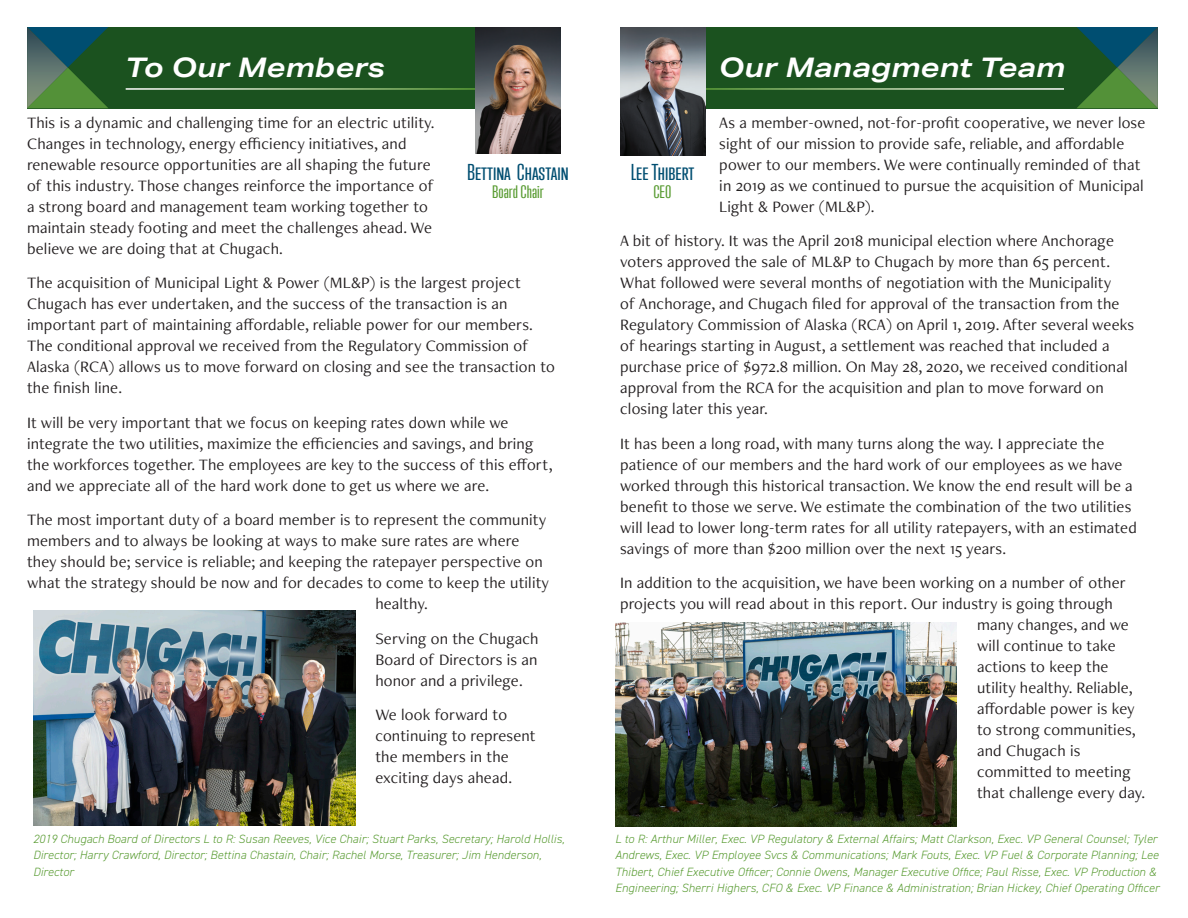
<style>
.page{position:relative;width:1188px;height:918px;background:#fff}
.page>*{position:absolute;margin:0;border:0;box-sizing:border-box;transform-origin:0 0}
.Headline{font:italic 700 27px "Aktiv Grotesk Ex";letter-spacing:.01em;color:#fff}
.Name{font:21px "Trump Gothic Pro";color:#004e71;scale:1.25 1}
.Names{font:21px "Trump Gothic Pro";color:#004e71;scale:1.25 1}
.Text{font:16.5px/21px "Freight Neo Pro";letter-spacing:.01em;color:#231f20}
.Position{font:16.5px "Trump Gothic Pro";color:#589b31;scale:1.25 1}
.t1{font:italic 300 12px/16.5px "DIN2014";letter-spacing:.01em;color:#589b31}
</style>
<div class="page">
<div style="left:685px;top:27px;width:473px;height:81px;background:#1b521f"></div>
<svg style="left:1077px;top:27px;width:81px;height:81px"></svg>
<hr style="left:697px;top:88px;width:367px;height:2px;background:#fff">
<img style="left:620px;top:27px;width:86px;height:128px">
<img style="left:615px;top:623px;width:342px;height:203px">
<div style="left:27px;top:27px;width:473px;height:81px;background:#1b521f"></div>
<svg style="left:27px;top:27px;width:81px;height:81px"></svg>
<hr style="left:126px;top:88px;width:353px;height:2px;background:#fff">
<img style="left:33px;top:610px;width:322px;height:215px">
<img style="left:476px;top:27px;width:84px;height:127px">
<p class="Headline" style="left:126px;top:51px;width:261px">To Our Members</p>
<p class="Text" style="left:27px;top:111px;width:409px">This is a dynamic and challenging time for an electric utility.<br>Changes in technology, energy efficiency initiatives, and renewable resource opportunities are all shaping the future of this industry. Those changes reinforce the importance of a strong board and management team working together to maintain steady footing and meet the challenges ahead. We believe we are doing that at Chugach.</p>
<p class="Text" style="left:27px;top:272px;width:529px">The acquisition of Municipal Light &amp; Power (ML&amp;P) is the largest project Chugach has ever undertaken, and the success of the transaction is an important part of maintaining affordable, reliable power for our members.<br>The conditional approval we received from the Regulatory Commission of Alaska (RCA) allows us to move forward on closing and see the transaction to the finish line.</p>
<p class="Text" style="left:27px;top:411px;width:527px">It will be very important that we focus on keeping rates down while we integrate the two utilities, maximize the efficiencies and savings, and bring the workforces together. The employees are key to the success of this effort, and we appreciate all of the hard work done to get us where we are.</p>
<p class="Text" style="left:27px;top:509px;width:521px">The most important duty of a board member is to represent the community</p>
<p class="Text" style="left:27px;top:530px;width:494px">members and to always be looking at ways to make sure rates are where</p>
<p class="Text" style="left:27px;top:551px;width:517px">they should be; service is reliable; and keeping the ratepayer perspective on</p>
<p class="Text" style="left:27px;top:572px;width:524px">what the strategy should be now and for decades to come to keep the utility</p>
<p class="Text" style="left:375px;top:593px;width:54px">healthy.</p>
<p class="Text" style="left:375px;top:627px;width:165px;text-align:justify">Serving on the Chugach Board of Directors is an honor and a privilege.</p>
<p class="Text" style="left:375px;top:704px;width:162px">We look forward to continuing to represent the members in the exciting days ahead.</p>
<p class="Name" style="left:467px;top:160px;width:83px">Bettina Chastain</p>
<p class="Position" style="left:492px;top:182px;width:43px">Board Chair</p>
<p class="t1" style="left:33px;top:830px;width:533px">2019 Chugach Board of Directors L to R: Susan Reeves, Vice Chair; Stuart Parks, Secretary; Harold Hollis,<br>Director; Harry Crawford, Director; Bettina Chastain, Chair; Rachel Morse, Treasurer; Jim Henderson,<br>Director</p>
<p class="Headline" style="left:719px;top:51px;width:348px">Our Managment Team</p>
<p class="Text" style="left:719px;top:111px;width:428px">As a member-owned, not-for-profit cooperative, we never lose sight of our mission to provide safe, reliable, and affordable power to our members. We were continually reminded of that in 2019 as we continued to pursue the acquisition of Municipal Light &amp; Power (ML&amp;P).</p>
<p class="Text" style="left:620px;top:230px;width:516px">A bit of history. It was the April 2018 municipal election where Anchorage voters approved the sale of ML&amp;P to Chugach by more than 65 percent.<br>What followed were several months of negotiation with the Municipality<br>of Anchorage, and Chugach filed for approval of the transaction from the Regulatory Commission of Alaska (RCA) on April 1, 2019. After several weeks of hearings starting in August, a settlement was reached that included a purchase price of $972.8 million. On May 28, 2020, we received conditional approval from the RCA for the acquisition and plan to move forward on closing later this year.</p>
<p class="Text" style="left:620px;top:432px;width:518px">It has been a long road, with many turns along the way. I appreciate the patience of our members and the hard work of our employees as we have worked through this historical transaction. We know the end result will be a benefit to those we serve. We estimate the combination of the two utilities will lead to lower long-term rates for all utility ratepayers, with an estimated savings of more than $200 million over the next 15 years.</p>
<p class="Text" style="left:620px;top:572px;width:507px">In addition to the acquisition, we have been working on a number of other</p>
<p class="Text" style="left:620px;top:593px;width:494px">projects you will read about in this report. Our industry is going through</p>
<p class="Text" style="left:977px;top:614px;width:153px">many changes, and we</p>
<p class="Text" style="left:977px;top:635px;width:140px">will continue to take</p>
<p class="Text" style="left:977px;top:656px;width:133px">actions to keep the</p>
<p class="Text" style="left:977px;top:677px;width:157px">utility healthy. Reliable,</p>
<p class="Text" style="left:977px;top:698px;width:159px">affordable power is key</p>
<p class="Text" style="left:977px;top:719px;width:160px">to strong communities,</p>
<p class="Text" style="left:977px;top:740px;width:105px">and Chugach is</p>
<p class="Text" style="left:977px;top:761px;width:155px">committed to meeting</p>
<p class="Text" style="left:977px;top:782px;width:170px">that challenge every day.</p>
<p class="Names" style="left:631px;top:160px;width:52px">Lee Thibert</p>
<p class="Position" style="left:653px;top:182px;width:16px">CEO</p>
<p class="t1" style="left:615px;top:830px;width:546px">L to R: Arthur Miller, Exec. VP Regulatory &amp; External Affairs; Matt Clarkson, Exec. VP General Counsel; Tyler Andrews, Exec. VP Employee Svcs &amp; Communications; Mark Fouts, Exec. VP Fuel &amp; Corporate Planning; Lee Thibert, Chief Executive Officer; Connie Owens, Manager Executive Office; Paul Risse, Exec. VP Production &amp; Engineering; Sherri Highers, CFO &amp; Exec. VP Finance &amp; Administration; Brian Hickey, Chief Operating Officer</p>
</div>
